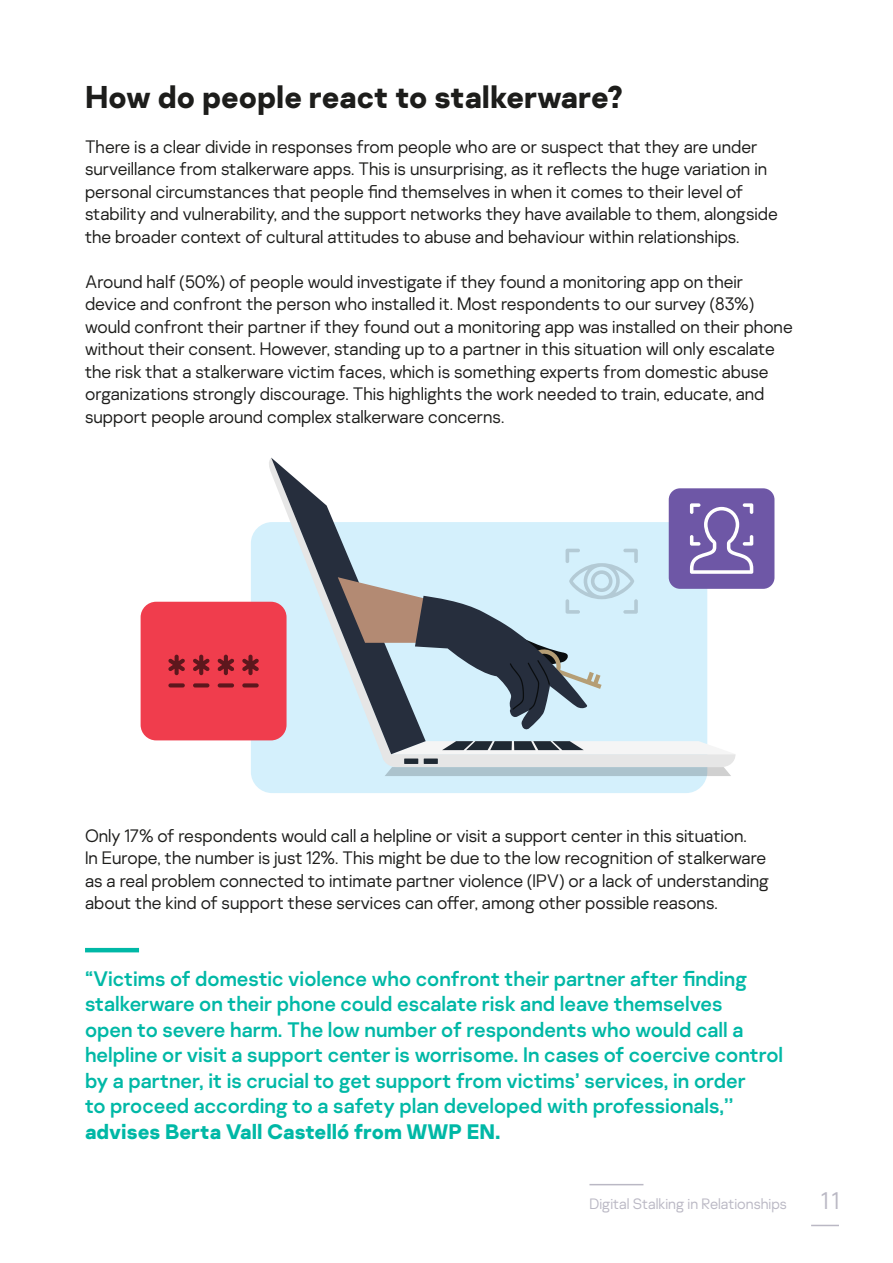
<style>
.page{position:relative;width:893px;height:1263px;background:#fff}
.page>*{position:absolute;margin:0;border:0;box-sizing:border-box;transform-origin:0 0}
.t1{font:700 31.5px "Kaspersky Sans";color:#1d1d1b}
.t2{font:300 24px "Kaspersky Sans";color:#bab8c4}
.t3{font:21px/25.5px "Kaspersky Sans";color:#00b8a6}
.t4{font:700 21px "Kaspersky Sans";color:#00b8a6}
.t5{font:300 18px/22.5px "Kaspersky Sans";color:#1d1d1b}
.t6{font:300 15px "Kaspersky Sans";color:#bab8c4}
</style>
<div class="page">
<div style="left:251px;top:522px;width:456px;height:271px;background:#d4f0fc;border-radius:21px"></div>
<svg style="left:811px;top:1225px;width:28px;height:1px"></svg>
<hr style="left:85px;top:948px;width:54px;height:4px;background:#00b8a6">
<div style="left:669px;top:488px;width:105px;height:101px;background:#6e57a6;border-radius:11px"></div>
<div style="left:141px;top:602px;width:146px;height:138px;background:#f03d4d;border-radius:16px"></div>
<svg style="left:168px;top:683px;width:17px;height:4px"></svg>
<svg style="left:193px;top:655px;width:17px;height:20px"></svg>
<svg style="left:193px;top:683px;width:16px;height:4px"></svg>
<svg style="left:217px;top:655px;width:17px;height:20px"></svg>
<svg style="left:218px;top:683px;width:16px;height:4px"></svg>
<svg style="left:242px;top:683px;width:17px;height:4px"></svg>
<svg style="left:168px;top:655px;width:17px;height:20px"></svg>
<svg style="left:242px;top:655px;width:17px;height:20px"></svg>
<hr style="left:589px;top:1184px;width:54px;height:1px;background:#bab8c4">
<svg style="left:267px;top:458px;width:486px;height:318px"></svg>
<h1 class="t1" style="left:85px;top:77px;width:539px">How do people react to stalkerware?</h1>
<p class="t5" style="left:85px;top:135px;width:694px">There is a clear divide in responses from people who are or suspect that they are under surveillance from stalkerware apps. This is unsurprising, as it reflects the huge variation in personal circumstances that people find themselves in when it comes to their level of stability and vulnerability, and the support networks they have available to them, alongside the broader context of cultural attitudes to abuse and behaviour within relationships.</p>
<p class="t5" style="left:85px;top:270px;width:709px">Around half (50%) of people would investigate if they found a monitoring app on their device and confront the person who installed it. Most respondents to our survey (83%) would confront their partner if they found out a monitoring app was installed on their phone without their consent. However, standing up to a partner in this situation will only escalate the risk that a stalkerware victim faces, which is something experts from domestic abuse organizations strongly discourage. This highlights the work needed to train, educate, and support people around complex stalkerware concerns.</p>
<p class="t5" style="left:85px;top:824px;width:685px">Only 17% of respondents would call a helpline or visit a support center in this situation.<br>In Europe, the number is just 12%. This might be due to the low recognition of stalkerware as a real problem connected to intimate partner violence (IPV) or a lack of understanding about the kind of support these services can offer, among other possible reasons.</p>
<p class="t3" style="left:85px;top:966px;width:700px">“Victims of domestic violence who confront their partner after finding stalkerware on their phone could escalate risk and leave themselves<br>open to severe harm. The low number of respondents who would call a helpline or visit a support center is worrisome. In cases of coercive control by a partner, it is crucial to get support from victims’ services, in order<br>to proceed according to a safety plan developed with professionals,’’</p>
<p class="t4" style="left:85px;top:1118px;width:417px">advises Berta Vall Castelló from WWP EN.</p>
<p class="t6" style="left:589px;top:1195px;width:199px">Digital Stalking in Relationships</p>
<h2 class="t2" style="left:821px;top:1186px;width:19px">11</h2>
</div>
